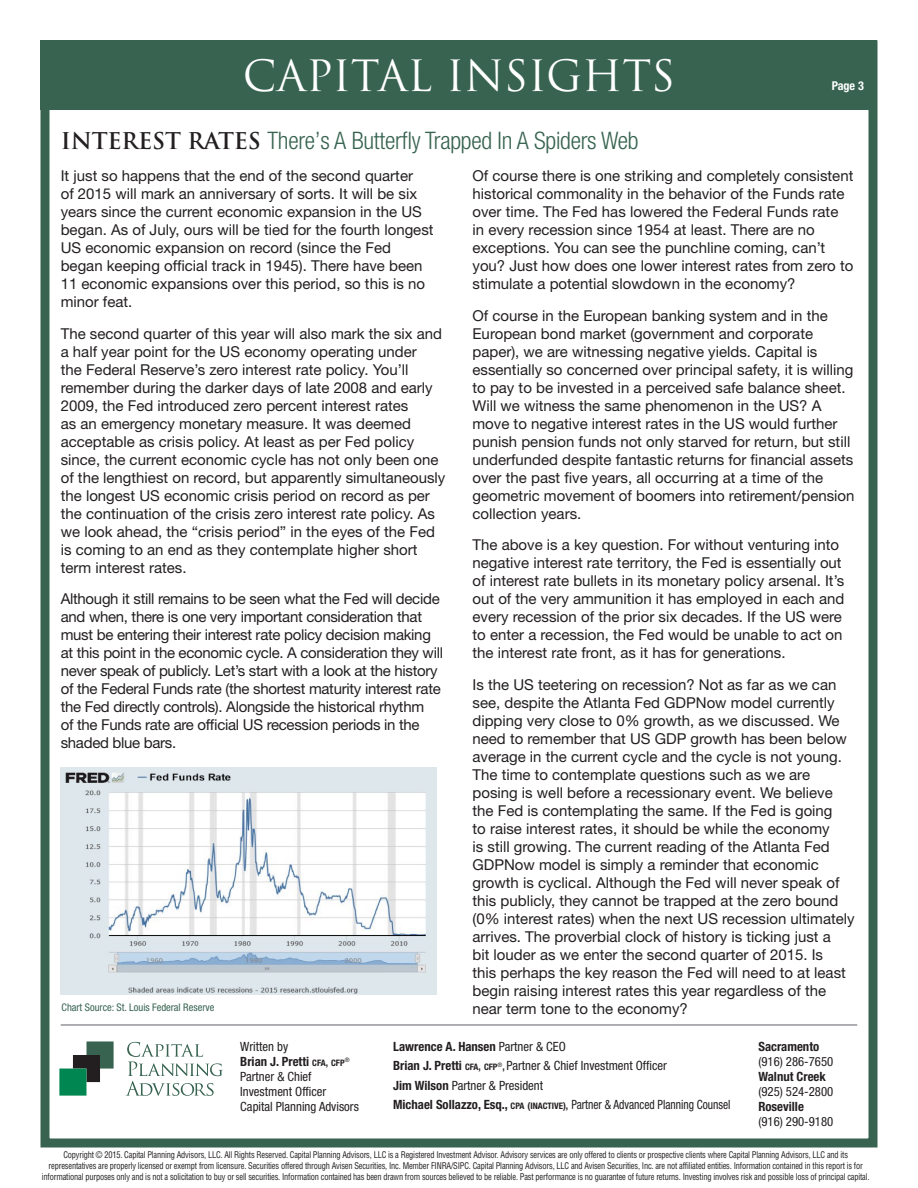
<style>
.page{position:relative;width:918px;height:1188px;background:#fff}
.page>*{position:absolute;margin:0;border:0;box-sizing:border-box;transform-origin:0 0}
.t1{font:42px "Trajan Pro";color:#fff}
.t2{font:300 condensed 24.15px "Helvetica Neue LT Pro";letter-spacing:-.01em;color:#376350}
.t3{font:15px/18px "Helvetica Neue LT Pro";color:#231f20}
.t4{font:15px/18px "Helvetica Neue LT Pro";letter-spacing:-.02em;color:#231f20}
.t5{font:condensed 12.75px/15px "Helvetica Neue LT Pro";color:#231f20}
.t6{font:700 condensed 12.75px "Helvetica Neue LT Pro";color:#231f20}
.t7{font:700 condensed 12.15px "Helvetica Neue LT Pro";color:#fff}
.t8{font:condensed 10.5px "Helvetica Neue LT Pro";color:#376350}
.t9{font:condensed 9px/10.8px "Helvetica LT Std";letter-spacing:-.02em;color:#231f20;text-align:center;scale:.93 1}
.s1{font-family:"Trajan Pro";font-weight:700;font-stretch:normal;font-size:22.5px;color:#231f20}
.s2{font-weight:700}
.s3{font-weight:700;font-size:8.85px}
.s4{font-weight:700;font-size:9.75px}
</style>
<div class="page">
<svg style="left:59px;top:1041px;width:55px;height:55px"></svg>
<svg style="left:126px;top:1042px;width:97px;height:54px"></svg>
<div style="left:40px;top:40px;width:838px;height:1108px;border:9px solid #376350"></div>
<hr style="left:61px;top:1024px;width:796px;height:2px;background:#939598">
<div style="left:40px;top:40px;width:838px;height:70px;background:#376350"></div>
<img style="left:61px;top:768px;width:376px;height:227px">
<p class="t1" style="left:243px;top:49px;width:434px">CAPITAL INSIGHTS</p>
<p class="t2" style="left:61px;top:126px;width:579px"><span class="s1">INTEREST RATES</span> There’s A Butterfly Trapped In A Spiders Web</p>
<p class="t7" style="left:832px;top:79px;width:34px">Page 3</p>
<p class="t3" style="left:61px;top:166px;width:374px">It just so happens that the end of the second quarter<br>of 2015 will mark an anniversary of sorts. It will be six years since the current economic expansion in the US began. As of July, ours will be tied for the fourth longest US economic expansion on record (since the Fed began keeping official track in 1945). There have been 11 economic expansions over this period, so this is no minor feat.</p>
<p class="t3" style="left:61px;top:324px;width:386px">The second quarter of this year will also mark the six and a half year point for the US economy operating under<br>the Federal Reserve’s zero interest rate policy. You’ll remember during the darker days of late 2008 and early 2009, the Fed introduced zero percent interest rates<br>as an emergency monetary measure. It was deemed acceptable as crisis policy. At least as per Fed policy since, the current economic cycle has not only been one of the lengthiest on record, but apparently simultaneously the longest US economic crisis period on record as per the continuation of the crisis zero interest rate policy. As we look ahead, the “crisis period” in the eyes of the Fed is coming to an end as they contemplate higher short term interest rates.</p>
<p class="t4" style="left:61px;top:589px;width:384px">Although it still remains to be seen what the Fed will decide and when, there is one very important consideration that must be entering their interest rate policy decision making at this point in the economic cycle. A consideration they will never speak of publicly. Let’s start with a look at the history of the Federal Funds rate (the shortest maturity interest rate the Fed directly controls). Alongside the historical rhythm<br>of the Funds rate are official US recession periods in the shaded blue bars.</p>
<p class="t8" style="left:62px;top:1001px;width:155px">Chart Source: St. Louis Federal Reserve</p>
<p class="t3" style="left:472px;top:166px;width:382px">Of course there is one striking and completely consistent historical commonality in the behavior of the Funds rate over time. The Fed has lowered the Federal Funds rate in every recession since 1954 at least. There are no exceptions. You can see the punchline coming, can’t you? Just how does one lower interest rates from zero to stimulate a potential slowdown in the economy?</p>
<p class="t3" style="left:472px;top:306px;width:384px">Of course in the European banking system and in the European bond market (government and corporate paper), we are witnessing negative yields. Capital is essentially so concerned over principal safety, it is willing to pay to be invested in a perceived safe balance sheet.<br>Will we witness the same phenomenon in the US? A move to negative interest rates in the US would further punish pension funds not only starved for return, but still underfunded despite fantastic returns for financial assets over the past five years, all occurring at a time of the geometric movement of boomers into retirement/pension collection years.</p>
<p class="t3" style="left:472px;top:535px;width:373px">The above is a key question. For without venturing into negative interest rate territory, the Fed is essentially out of interest rate bullets in its monetary policy arsenal. It’s out of the very ammunition it has employed in each and every recession of the prior six decades. If the US were to enter a recession, the Fed would be unable to act on the interest rate front, as it has for generations.</p>
<p class="t3" style="left:472px;top:675px;width:384px">Is the US teetering on recession? Not as far as we can see, despite the Atlanta Fed GDPNow model currently dipping very close to 0% growth, as we discussed. We need to remember that US GDP growth has been below average in the current cycle and the cycle is not young.<br>The time to contemplate questions such as we are posing is well before a recessionary event. We believe the Fed is contemplating the same. If the Fed is going<br>to raise interest rates, it should be while the economy<br>is still growing. The current reading of the Atlanta Fed GDPNow model is simply a reminder that economic growth is cyclical. Although the Fed will never speak of this publicly, they cannot be trapped at the zero bound (0% interest rates) when the next US recession ultimately arrives. The proverbial clock of history is ticking just a<br>bit louder as we enter the second quarter of 2015. Is<br>this perhaps the key reason the Fed will need to at least begin raising interest rates this year regardless of the near term tone to the economy?</p>
<p class="t5" style="left:240px;top:1038px;width:120px">Written by<br><span class="s2">Brian J. Pretti</span> <span class="s3">CFA</span><span class="s4">,</span> <span class="s3">CFP</span><sup>®<br></sup>Partner &amp; Chief<br>Investment Officer<br>Capital Planning Advisors</p>
<p class="t6" style="left:758px;top:1038px;width:62px">Sacramento</p>
<p class="t5" style="left:393px;top:1036px;width:339px;line-height:19.5px"><span class="s2">Lawrence A. Hansen</span> Partner &amp; CEO<br><span class="s2">Brian J. Pretti</span> <span class="s3">CFA</span><span class="s4">,</span> <span class="s3">CFP</span><sup>®</sup><span class="s4">,</span> Partner &amp; Chief Investment Officer<br><span class="s2">Jim Wilson</span> Partner &amp; President<br><span class="s2">Michael Sollazzo, Esq.,</span> <span class="s3">CPA</span> <span class="s4">(</span><span class="s3">INACTIVE</span><span class="s4">),</span> Partner &amp; Advanced Planning Counsel</p>
<p class="t5" style="left:758px;top:1053px;width:76px">(916) 286-7650</p>
<p class="t6" style="left:758px;top:1068px;width:69px">Walnut Creek</p>
<p class="t5" style="left:758px;top:1083px;width:76px">(925) 524-2800</p>
<p class="t6" style="left:758px;top:1098px;width:47px">Roseville</p>
<p class="t5" style="left:758px;top:1113px;width:76px">(916) 290-9180</p>
<p class="t9" style="left:42px;top:1150px;width:892px">Copyright © 2015. Capital Planning Advisors, LLC. All Rights Reserved. Capital Planning Advisors, LLC is a Registered Investment Advisor. Advisory services are only offered to clients or prospective clients where Capital Planning Advisors, LLC and its representatives are properly licensed or exempt from licensure. Securities offered through Avisen Securities, Inc. Member FINRA/SIPC. Capital Planning Advisors, LLC and Avisen Securities, Inc. are not affiliated entities. Information contained in this report is for informational purposes only and is not a solicitation to buy or sell securities. Information contained has been drawn from sources believed to be reliable. Past performance is no guarantee of future returns. Investing involves risk and possible loss of principal capital.</p>
</div>
